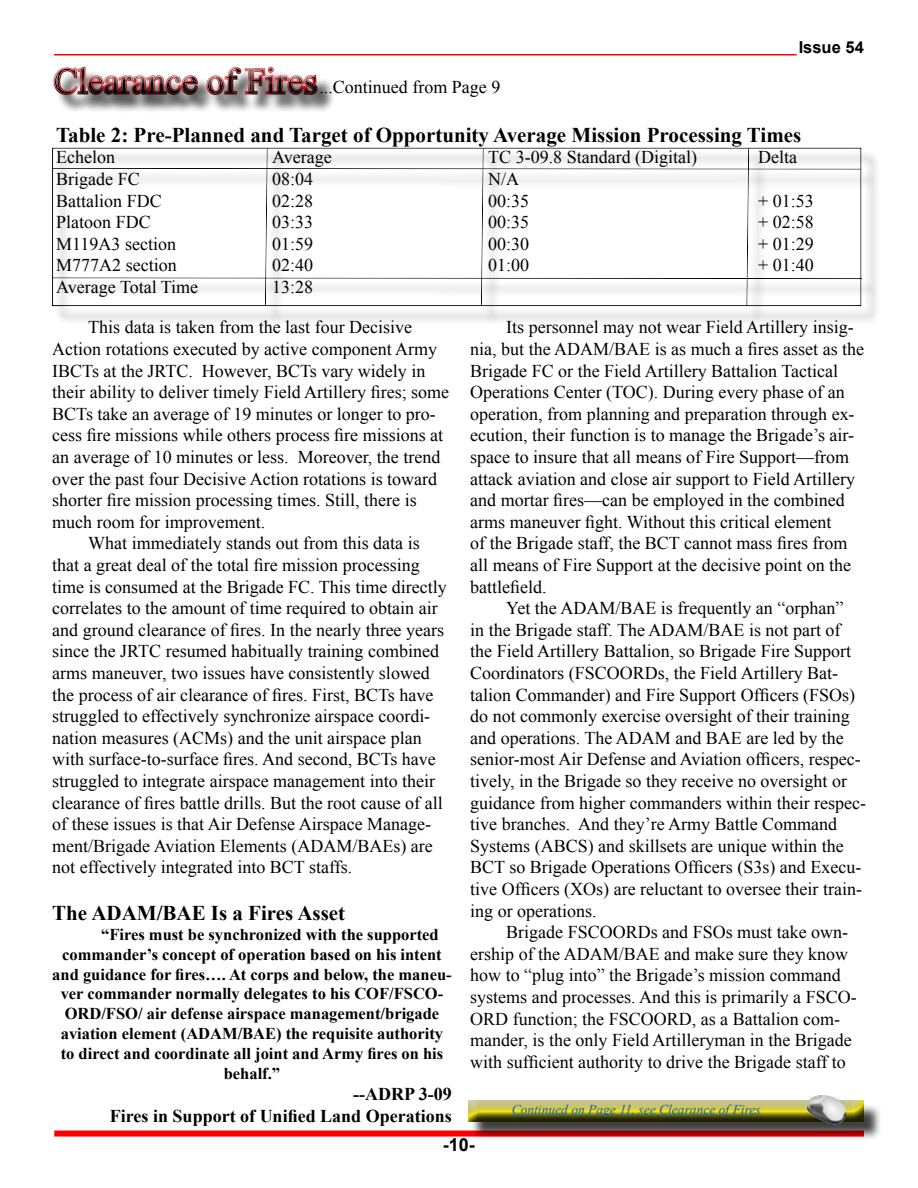
<style>
.page{position:relative;width:918px;height:1188px;background:#fff}
.page>*{position:absolute;margin:0;border:0;box-sizing:border-box;transform-origin:0 0}
.t1{font:700 21px "Times New Roman";color:#000}
.t2{font:18px/21.6px "Times New Roman";color:#000}
.t3{font:700 18px/21.6px "Times New Roman";color:#000;text-align:right}
.t4{font:700 18px "Arial";color:#000}
.t5{font:700 16.5px "Times New Roman";color:#000}
.t6{font:700 16.5px "Arial";color:#000}
.t7{font:italic 13.5px "Times New Roman";color:#215e9e}
</style>
<div class="page">
<hr style="left:54px;top:54px;width:743px;height:2px;background:#fe0000">
<div style="left:54px;top:1131px;width:810px;height:6px;background:#fc0000"></div>
<div style="left:54px;top:150px;width:826px;height:175px;background:#f4f4f4"></div>
<div style="left:56px;top:69px;width:280px;height:45px;background:#000;opacity:.75"></div>
<div style="left:43px;top:55px;width:283px;height:41px;background:#fff"></div>
<div style="left:46px;top:59px;width:283px;height:47px;background:#000;opacity:.75"></div>
<div style="left:56px;top:170px;width:823px;height:18px;background:#eee"></div>
<div style="left:57px;top:280px;width:823px;height:18px;background:#eee"></div>
<div style="left:267px;top:152px;width:19px;height:172px;background:#000;opacity:.75"></div>
<div style="left:483px;top:152px;width:19px;height:172px;background:#000;opacity:.75"></div>
<div style="left:749px;top:152px;width:19px;height:172px;background:#000;opacity:.75"></div>
<svg style="left:52px;top:147px;width:810px;height:159px"></svg>
<div style="left:744px;top:146px;width:6px;height:156px;background:#fff;opacity:.75"></div>
<div style="left:744px;top:152px;width:6px;height:154px;background:#000;opacity:.75"></div>
<div style="left:470px;top:1103px;width:412px;height:38px;background:#000;opacity:.75"></div>
<div style="left:466px;top:1098px;width:399px;height:21px;background:#fff;opacity:.75"></div>
<div style="left:466px;top:1101px;width:399px;height:21px;background:#000;opacity:.75"></div>
<img style="left:808px;top:1096px;width:38px;height:29px">
<hr style="left:512px;top:1115px;width:249px;height:1px;background:#215e9e">
<p class="t2" style="left:319px;top:76px;width:182px">...Continued from Page 9</p>
<p class="t6" style="left:799px;top:37px;width:67px">Issue 54</p>
<p class="t1" style="left:56px;top:120px;width:747px">Table 2: Pre-Planned and Target of Opportunity Average Mission Processing Times</p>
<p class="t2" style="left:56px;top:146px;width:60px">Echelon</p>
<p class="t2" style="left:272px;top:146px;width:61px">Average</p>
<p class="t2" style="left:488px;top:146px;width:210px">TC 3-09.8 Standard (Digital)</p>
<p class="t2" style="left:758px;top:146px;width:40px">Delta</p>
<p class="t2" style="left:56px;top:168px;width:85px">Brigade FC</p>
<p class="t2" style="left:272px;top:168px;width:43px">08:04</p>
<p class="t2" style="left:488px;top:168px;width:32px">N/A</p>
<p class="t2" style="left:56px;top:189px;width:107px">Battalion FDC</p>
<p class="t2" style="left:272px;top:189px;width:43px">02:28</p>
<p class="t2" style="left:488px;top:189px;width:43px">00:35</p>
<p class="t2" style="left:758px;top:189px;width:57px">+ 01:53</p>
<p class="t2" style="left:56px;top:211px;width:96px">Platoon FDC</p>
<p class="t2" style="left:272px;top:211px;width:43px">03:33</p>
<p class="t2" style="left:488px;top:211px;width:43px">00:35</p>
<p class="t2" style="left:758px;top:211px;width:57px">+ 02:58</p>
<p class="t2" style="left:56px;top:233px;width:121px">M119A3 section</p>
<p class="t2" style="left:272px;top:233px;width:43px">01:59</p>
<p class="t2" style="left:488px;top:233px;width:43px">00:30</p>
<p class="t2" style="left:758px;top:233px;width:57px">+ 01:29</p>
<p class="t2" style="left:56px;top:254px;width:122px">M777A2 section</p>
<p class="t2" style="left:272px;top:254px;width:43px">02:40</p>
<p class="t2" style="left:488px;top:254px;width:43px">01:00</p>
<p class="t2" style="left:758px;top:254px;width:57px">+ 01:40</p>
<p class="t2" style="left:56px;top:276px;width:144px">Average Total Time</p>
<p class="t2" style="left:272px;top:276px;width:43px">13:28</p>
<p class="t2" style="left:88px;top:316px;width:325px">This data is taken from the last four Decisive</p>
<p class="t2" style="left:52px;top:338px;width:386px">Action rotations executed by active component Army</p>
<p class="t2" style="left:52px;top:359px;width:375px">IBCTs at the JRTC. However, BCTs vary widely in</p>
<p class="t2" style="left:52px;top:381px;width:398px">their ability to deliver timely Field Artillery fires; some</p>
<p class="t2" style="left:52px;top:403px;width:385px">BCTs take an average of 19 minutes or longer to pro-</p>
<p class="t2" style="left:52px;top:424px;width:392px">cess fire missions while others process fire missions at</p>
<p class="t2" style="left:52px;top:446px;width:390px">an average of 10 minutes or less. Moreover, the trend</p>
<p class="t2" style="left:52px;top:467px;width:386px">over the past four Decisive Action rotations is toward</p>
<p class="t2" style="left:52px;top:489px;width:366px">shorter fire mission processing times. Still, there is</p>
<p class="t2" style="left:52px;top:511px;width:214px">much room for improvement.</p>
<p class="t2" style="left:88px;top:532px;width:333px">What immediately stands out from this data is</p>
<p class="t2" style="left:52px;top:554px;width:369px">that a great deal of the total fire mission processing</p>
<p class="t2" style="left:52px;top:575px;width:396px">time is consumed at the Brigade FC. This time directly</p>
<p class="t2" style="left:52px;top:597px;width:387px">correlates to the amount of time required to obtain air</p>
<p class="t2" style="left:52px;top:619px;width:393px">and ground clearance of fires. In the nearly three years</p>
<p class="t2" style="left:52px;top:640px;width:388px">since the JRTC resumed habitually training combined</p>
<p class="t2" style="left:52px;top:662px;width:379px">arms maneuver, two issues have consistently slowed</p>
<p class="t2" style="left:52px;top:683px;width:383px">the process of air clearance of fires. First, BCTs have</p>
<p class="t2" style="left:52px;top:705px;width:380px">struggled to effectively synchronize airspace coordi-</p>
<p class="t2" style="left:52px;top:727px;width:371px">nation measures (ACMs) and the unit airspace plan</p>
<p class="t2" style="left:52px;top:748px;width:385px">with surface-to-surface fires. And second, BCTs have</p>
<p class="t2" style="left:52px;top:770px;width:384px">struggled to integrate airspace management into their</p>
<p class="t2" style="left:52px;top:791px;width:392px">clearance of fires battle drills. But the root cause of all</p>
<p class="t2" style="left:52px;top:813px;width:380px">of these issues is that Air Defense Airspace Manage-</p>
<p class="t2" style="left:52px;top:835px;width:382px">ment/Brigade Aviation Elements (ADAM/BAEs) are</p>
<p class="t2" style="left:52px;top:856px;width:301px">not effectively integrated into BCT staffs.</p>
<p class="t1" style="left:52px;top:899px;width:295px">The ADAM/BAE Is a Fires Asset</p>
<p class="t5" style="left:101px;top:923px;width:339px">“Fires must be synchronized with the supported</p>
<p class="t5" style="left:62px;top:943px;width:381px">commander’s concept of operation based on his intent</p>
<p class="t5" style="left:52px;top:963px;width:401px">and guidance for fires…. At corps and below, the maneu-</p>
<p class="t5" style="left:61px;top:982px;width:384px">ver commander normally delegates to his COF/FSCO-</p>
<p class="t5" style="left:65px;top:1002px;width:376px">ORD/FSO/ air defense airspace management/brigade</p>
<p class="t5" style="left:61px;top:1022px;width:384px">aviation element (ADAM/BAE) the requisite authority</p>
<p class="t5" style="left:61px;top:1042px;width:384px">to direct and coordinate all joint and Army fires on his</p>
<p class="t5" style="left:224px;top:1062px;width:58px">behalf.”</p>
<p class="t3" style="left:110px;top:1083px;width:343px">--ADRP 3-09<br>Fires in Support of Unified Land Operations</p>
<p class="t2" style="left:470px;top:316px;width:395px;text-indent:36px">Its personnel may not wear Field Artillery insig&shy;nia, but the ADAM/BAE is as much a fires asset as the Brigade FC or the Field Artillery Battalion Tactical Operations Center (TOC). During every phase of an operation, from planning and preparation through ex&shy;ecution, their function is to manage the Brigade’s air&shy;space to insure that all means of Fire Support—from attack aviation and close air support to Field Artillery and mortar fires—can be employed in the combined arms maneuver fight. Without this critical element<br>of the Brigade staff, the BCT cannot mass fires from all means of Fire Support at the decisive point on the battlefield.</p>
<p class="t2" style="left:470px;top:597px;width:397px;text-indent:36px">Yet the ADAM/BAE is frequently an “orphan”<br>in the Brigade staff. The ADAM/BAE is not part of the Field Artillery Battalion, so Brigade Fire Support Coordinators (FSCOORDs, the Field Artillery Bat&shy;talion Commander) and Fire Support Officers (FSOs) do not commonly exercise oversight of their training and operations. The ADAM and BAE are led by the senior-most Air Defense and Aviation officers, respec&shy;tively, in the Brigade so they receive no oversight or guidance from higher commanders within their respec&shy;tive branches. And they’re Army Battle Command Systems (ABCS) and skillsets are unique within the BCT so Brigade Operations Officers (S3s) and Execu&shy;tive Officers (XOs) are reluctant to oversee their train&shy;ing or operations.</p>
<p class="t2" style="left:470px;top:921px;width:388px;text-indent:36px">Brigade FSCOORDs and FSOs must take own&shy;ership of the ADAM/BAE and make sure they know how to “plug into” the Brigade’s mission command systems and processes. And this is primarily a FSCO-ORD function; the FSCOORD, as a Battalion com&shy;mander, is the only Field Artilleryman in the Brigade with sufficient authority to drive the Brigade staff to</p>
<p class="t7" style="left:512px;top:1100px;width:250px">Continued on Page 11, see Clearance of Fires</p>
<p class="t4" style="left:443px;top:1133px;width:34px">-10-</p>
</div>
